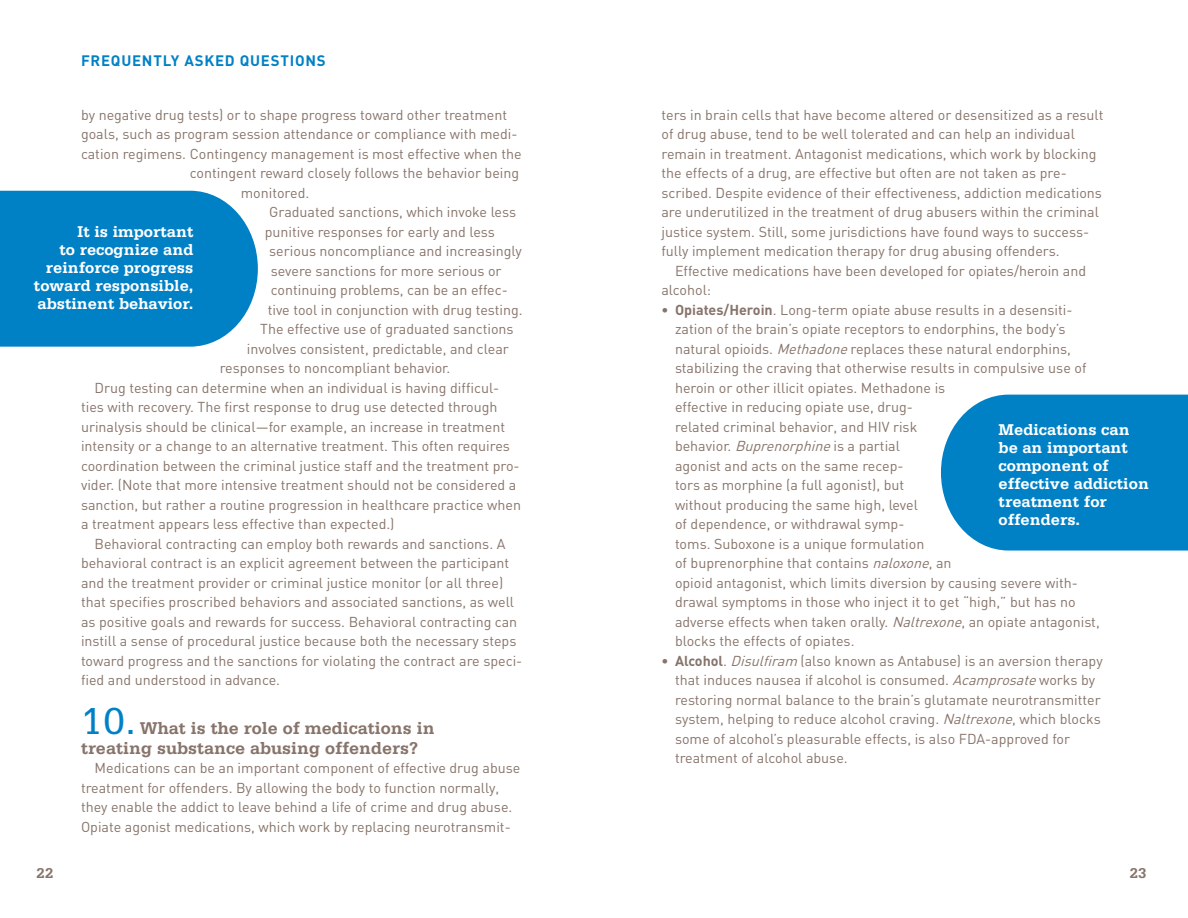
<style>
.page{position:relative;width:1188px;height:918px;background:#fff}
.page>*{position:absolute;margin:0;border:0;box-sizing:border-box;transform-origin:0 0}
.t1{font:700 18px/19.5px "Serifa";color:#87746a}
.t2{font:700 16.5px/18px "Serifa";color:#fff;text-align:right}
.t3{font:700 15px "DIN";letter-spacing:.05em;color:#0081c6}
.t4{font:700 15px "Serifa";color:#87746a}
.t5{font:14.25px/19.5px "DIN";color:#87746a}
.t6{font:700 14.25px "DIN";color:#87746a}
.s1{font-weight:400;font-size:39.75px;color:#0081c6}
.s2{font-weight:700}
.s3{font-style:italic}
</style>
<div class="page">
<div style="left:941px;top:395px;width:247px;height:156px;background:#0081c6"></div>
<div style="left:0;top:191px;width:258px;height:156px;background:#0081c6"></div>
<p class="t3" style="left:81px;top:51px;width:246px">FREQUENTLY ASKED QUESTIONS</p>
<p class="t5" style="left:81px;top:104px;width:428px">by negative drug tests) or to shape progress toward other treatment</p>
<p class="t5" style="left:81px;top:124px;width:438px">goals, such as program session attendance or compliance with medi-</p>
<p class="t5" style="left:81px;top:143px;width:442px">cation regimens. Contingency management is most effective when the</p>
<p class="t5" style="left:190px;top:163px;width:331px">contingent reward closely follows the behavior being</p>
<p class="t5" style="left:241px;top:182px;width:70px">monitored.</p>
<p class="t5" style="left:269px;top:202px;width:248px">Graduated sanctions, which invoke less</p>
<p class="t5" style="left:265px;top:221px;width:232px">punitive responses for early and less</p>
<p class="t5" style="left:269px;top:241px;width:254px">serious noncompliance and increasingly</p>
<p class="t5" style="left:271px;top:260px;width:232px">severe sanctions for more serious or</p>
<p class="t5" style="left:271px;top:280px;width:239px">continuing problems, can be an effec-</p>
<p class="t5" style="left:268px;top:299px;width:257px">tive tool in conjunction with drug testing.</p>
<p class="t5" style="left:260px;top:319px;width:255px">The effective use of graduated sanctions</p>
<p class="t5" style="left:247px;top:338px;width:264px">involves consistent, predictable, and clear</p>
<p class="t5" style="left:220px;top:358px;width:232px">responses to noncompliant behavior.</p>
<p class="t5" style="left:94px;top:377px;width:406px">Drug testing can determine when an individual is having difficul-</p>
<p class="t5" style="left:81px;top:397px;width:418px">ties with recovery. The first response to drug use detected through</p>
<p class="t5" style="left:81px;top:416px;width:426px">urinalysis should be clinical—for example, an increase in treatment</p>
<p class="t5" style="left:81px;top:436px;width:431px">intensity or a change to an alternative treatment. This often requires</p>
<p class="t5" style="left:81px;top:455px;width:440px">coordination between the criminal justice staff and the treatment pro-</p>
<p class="t5" style="left:81px;top:475px;width:437px">vider. (Note that more intensive treatment should not be considered a</p>
<p class="t5" style="left:81px;top:494px;width:442px">sanction, but rather a routine progression in healthcare practice when</p>
<p class="t5" style="left:81px;top:514px;width:315px">a treatment appears less effective than expected.)</p>
<p class="t5" style="left:94px;top:533px;width:412px">Behavioral contracting can employ both rewards and sanctions. A</p>
<p class="t5" style="left:81px;top:553px;width:430px">behavioral contract is an explicit agreement between the participant</p>
<p class="t5" style="left:81px;top:572px;width:424px">and the treatment provider or criminal justice monitor (or all three)</p>
<p class="t5" style="left:81px;top:592px;width:435px">that specifies proscribed behaviors and associated sanctions, as well</p>
<p class="t5" style="left:81px;top:611px;width:438px">as positive goals and rewards for success. Behavioral contracting can</p>
<p class="t5" style="left:81px;top:631px;width:437px">instill a sense of procedural justice because both the necessary steps</p>
<p class="t5" style="left:81px;top:650px;width:443px">toward progress and the sanctions for violating the contract are speci-</p>
<p class="t5" style="left:81px;top:670px;width:201px">fied and understood in advance.</p>
<p class="t1" style="left:81px;top:719px;width:355px"><span class="s1">10.</span> What is the role of medications in treating substance abusing offenders?</p>
<p class="t5" style="left:81px;top:758px;width:441px;text-indent:14px">Medications can be an important component of effective drug abuse treatment for offenders. By allowing the body to function normally, they enable the addict to leave behind a life of crime and drug abuse.<br>Opiate agonist medications, which work by replacing neurotransmit-</p>
<p class="t2" style="left:34px;top:223px;width:161px">It is important<br>to recognize and reinforce progress toward responsible, abstinent behavior.</p>
<p class="t5" style="left:662px;top:104px;width:444px">ters in brain cells that have become altered or desensitized as a result of drug abuse, tend to be well tolerated and can help an individual remain in treatment. Antagonist medications, which work by blocking the effects of a drug, are effective but often are not taken as pre&shy;scribed. Despite evidence of their effectiveness, addiction medications are underutilized in the treatment of drug abusers within the criminal justice system. Still, some jurisdictions have found ways to success&shy;fully implement medication therapy for drug abusing offenders.</p>
<p class="t5" style="left:662px;top:260px;width:426px;text-indent:14px">Effective medications have been developed for opiates/heroin and alcohol:</p>
<p class="t5" style="left:675px;top:299px;width:429px"><span class="s2">Opiates/Heroin</span>. Long-term opiate abuse results in a desensiti&shy;zation of the brain’s opiate receptors to endorphins, the body’s natural opioids. <span class="s3">Methadone</span>replaces these natural endorphins, stabilizing the craving that otherwise results in compulsive use of heroin or other illicit opiates. Methadone is<br>effective in reducing opiate use, drug-<br>related criminal behavior, and HIV risk<br>behavior. <span class="s3">Buprenorphine</span>is a partial<br>agonist and acts on the same recep-<br>tors as morphine (a full agonist), but<br>without producing the same high, level<br>of dependence, or withdrawal symp-<br>toms. Suboxone is a unique formulation<br>of buprenorphine that contains <span class="s3">naloxone</span>, an<br>opioid antagonist, which limits diversion by causing severe with&shy;drawal symptoms in those who inject it to get “high,” but has no adverse effects when taken orally. <span class="s3">Naltrexone</span>, an opiate antagonist, blocks the effects of opiates.<br><span class="s2">Alcohol</span>. <span class="s3">Disulfiram</span> (also known as Antabuse) is an aversion therapy that induces nausea if alcohol is consumed. <span class="s3">Acamprosate</span>works by restoring normal balance to the brain’s glutamate neurotransmitter system, helping to reduce alcohol craving. <span class="s3">Naltrexone</span>, which blocks some of alcohol’s pleasurable effects, is also FDA-approved for treatment of alcohol abuse.</p>
<p class="t6" style="left:662px;top:300px;width:9px">•</p>
<p class="t2" style="left:999px;top:420px;width:152px;text-align:left">Medications can be an important component of effective addiction treatment for offenders.</p>
<p class="t6" style="left:662px;top:651px;width:9px">•</p>
<p class="t4" style="left:37px;top:864px;width:9px">22</p>
<p class="t4" style="left:1130px;top:865px;width:9px">23</p>
</div>
